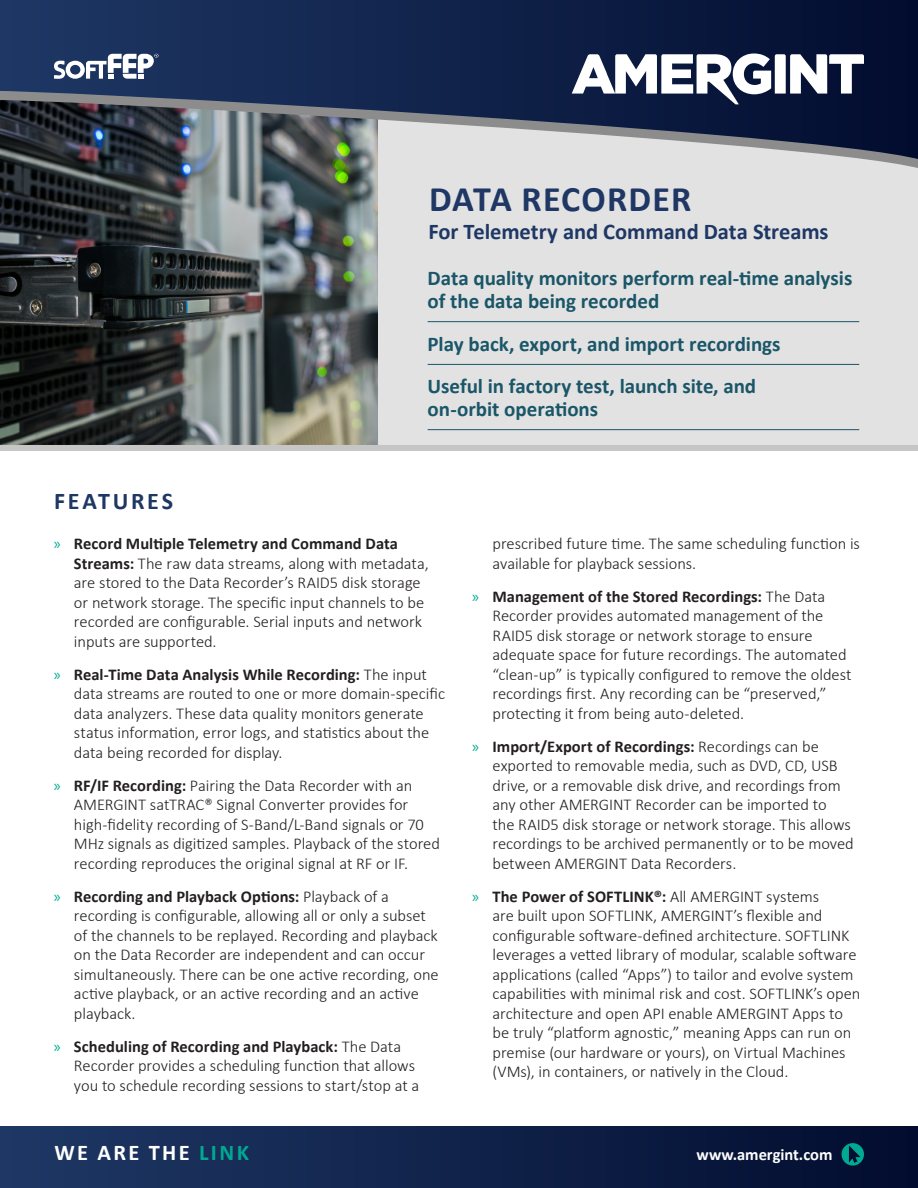
<style>
.page{position:relative;width:918px;height:1188px;background:#fff}
.page>*{position:absolute;margin:0;border:0;box-sizing:border-box;transform-origin:0 0}
.t1{font:700 36px "Calibri";letter-spacing:.03em;color:#1e3764}
.Heading_1{font:700 24px "Calibri";letter-spacing:.11em;color:#1e3764}
.Subtitle{font:700 22.5px "Calibri";letter-spacing:-.005em;color:#1e3764}
.t2{font:700 22.5px "Calibri";letter-spacing:.11em;color:#fff}
.List_Callout_Info{font:700 21px/22.5px "Calibri";color:#1a5668}
.t3{font:300 16.5px/19.5px "Calibri";letter-spacing:-.005em;color:#231f20}
.t4{font:700 16.5px "Calibri";color:#fff}
.s1{font-family:"Myriad Pro";font-weight:400;color:#00a992}
.s2{font-weight:700}
.s3{color:#00a992}
</style>
<div class="page">
<div style="left:0;top:0;width:918px;height:447px;background:#e2e2e2"></div>
<img style="left:0;top:174px;width:378px;height:271px">
<div style="left:0;top:445px;width:918px;height:6px;background:#c6c6c6"></div>
<div style="left:0;top:1126px;width:918px;height:62px;background:linear-gradient(to right,#1f3865,#020d2f)"></div>
<svg style="left:0;top:165px;width:918px;height:9px"></svg>
<svg style="left:0;top:0;width:918px;height:165px"></svg>
<svg style="left:842px;top:1143px;width:22px;height:23px"></svg>
<svg style="left:572px;top:53px;width:292px;height:51px"></svg>
<svg style="left:54px;top:54px;width:104px;height:25px"></svg>
<hr style="left:428px;top:321px;width:431px;height:1px;background:#1a5668">
<hr style="left:428px;top:364px;width:431px;height:1px;background:#1a5668">
<hr style="left:428px;top:429px;width:431px;height:1px;background:#1a5668">
<p class="t1" style="left:429px;top:174px;width:264px">DATA RECORDER</p>
<p class="Subtitle" style="left:428px;top:215px;width:402px">For Telemetry and Command Data Streams</p>
<p class="List_Callout_Info" style="left:428px;top:266px;width:426px">Data quality monitors perform real-time analysis of the data being recorded</p>
<p class="List_Callout_Info" style="left:428px;top:332px;width:355px">Play back, export, and import recordings</p>
<p class="List_Callout_Info" style="left:428px;top:374px;width:330px">Useful in factory test, launch site, and on-orbit operations</p>
<p class="Heading_1" style="left:54px;top:485px;width:120px">FEATURES</p>
<p class="t3" style="left:74px;top:534px;width:356px;text-indent:-20px"><span class="s1">»</span> <span class="s2">Record Multiple Telemetry and Command Data Streams:</span> The raw data streams, along with metadata, are stored to the Data Recorder’s RAID5 disk storage or network storage. The specific input channels to be recorded are configurable. Serial inputs and network inputs are supported.</p>
<p class="t3" style="left:74px;top:664px;width:373px;text-indent:-20px"><span class="s1">»</span> <span class="s2">Real-Time Data Analysis While Recording:</span> The input data streams are routed to one or more domain-specific data analyzers. These data quality monitors generate status information, error logs, and statistics about the data being recorded for display.</p>
<p class="t3" style="left:74px;top:775px;width:368px;text-indent:-20px"><span class="s1">»</span> <span class="s2">RF/IF Recording:</span> Pairing the Data Recorder with an AMERGINT satTRAC® Signal Converter provides for high-fidelity recording of S-Band/L-Band signals or 70<br>MHz signals as digitized samples. Playback of the stored recording reproduces the original signal at RF or IF.</p>
<p class="t3" style="left:74px;top:886px;width:366px;text-indent:-20px"><span class="s1">»</span> <span class="s2">Recording and Playback Options:</span> Playback of a recording is configurable, allowing all or only a subset of the channels to be replayed. Recording and playback on the Data Recorder are independent and can occur simultaneously. There can be one active recording, one active playback, or an active recording and an active playback.</p>
<p class="t3" style="left:74px;top:1036px;width:347px;text-indent:-20px"><span class="s1">»</span> <span class="s2">Scheduling of Recording and Playback:</span> The Data<br>Recorder provides a scheduling function that allows you to schedule recording sessions to start/stop at a</p>
<p class="t3" style="left:492px;top:534px;width:369px">prescribed future time. The same scheduling function is available for playback sessions.</p>
<p class="t3" style="left:492px;top:586px;width:361px;text-indent:-20px"><span class="s1">»</span> <span class="s2">Management of the Stored Recordings:</span> The Data Recorder provides automated management of the RAID5 disk storage or network storage to ensure adequate space for future recordings. The automated “clean-up” is typically configured to remove the oldest recordings first. Any recording can be “preserved,” protecting it from being auto-deleted.</p>
<p class="t3" style="left:492px;top:736px;width:363px;text-indent:-20px"><span class="s1">»</span> <span class="s2">Import/Export of Recordings:</span> Recordings can be exported to removable media, such as DVD, CD, USB drive, or a removable disk drive, and recordings from any other AMERGINT Recorder can be imported to<br>the RAID5 disk storage or network storage. This allows recordings to be archived permanently or to be moved between AMERGINT Data Recorders.</p>
<p class="t3" style="left:492px;top:886px;width:370px;text-indent:-20px"><span class="s1">»</span> <span class="s2">The Power of SOFTLINK®:</span> All AMERGINT systems<br>are built upon SOFTLINK, AMERGINT’s flexible and configurable software-defined architecture. SOFTLINK leverages a vetted library of modular, scalable software applications (called “Apps”) to tailor and evolve system capabilities with minimal risk and cost. SOFTLINK’s open architecture and open API enable AMERGINT Apps to be truly “platform agnostic,” meaning Apps can run on premise (our hardware or yours), on Virtual Machines (VMs), in containers, or natively in the Cloud.</p>
<h3 class="t2" style="left:54px;top:1137px;width:196px">WE ARE THE <span class="s3">LINK</span></h3>
<p class="t4" style="left:697px;top:1143px;width:137px">www.amergint.com</p>
</div>
